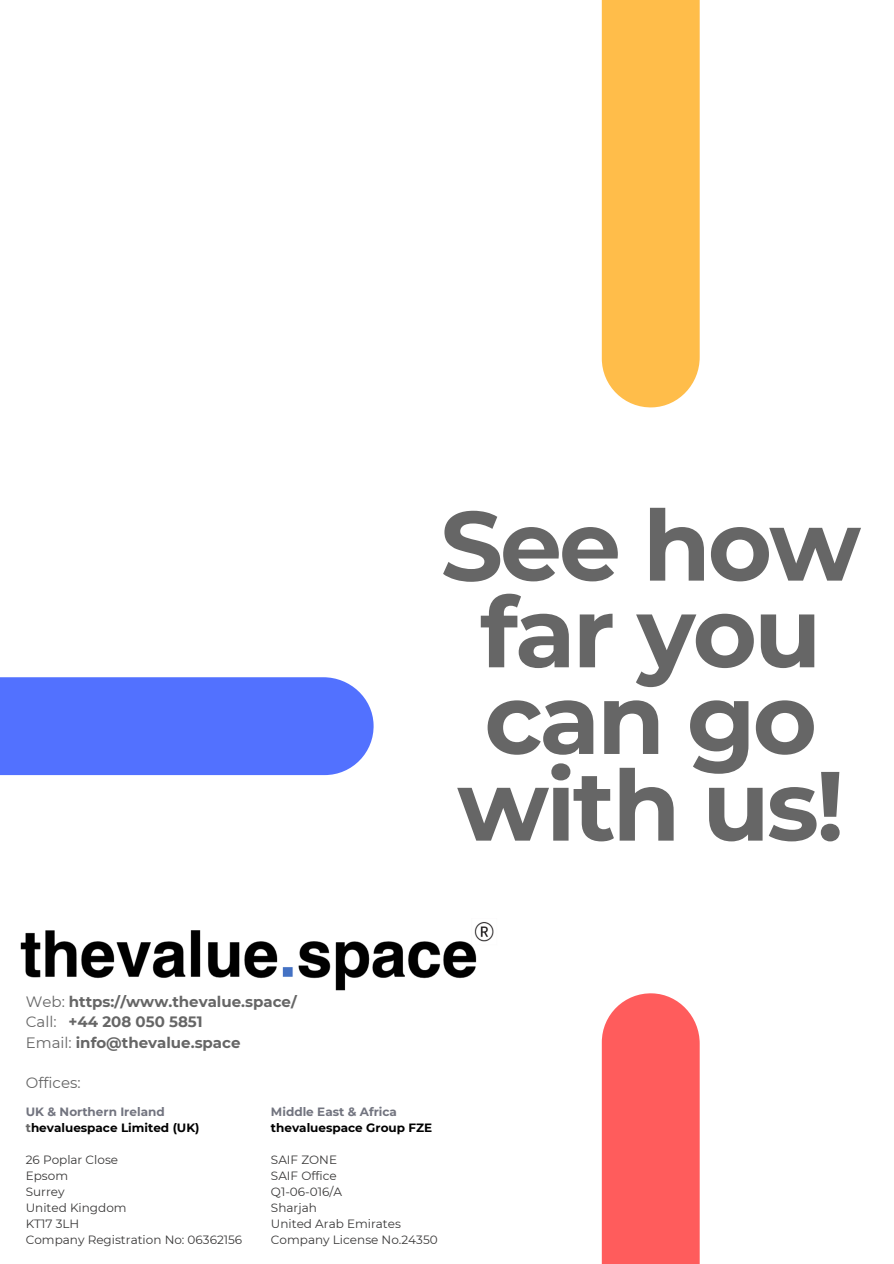
<style>
.page{position:relative;width:894px;height:1264px;background:#fff}
.page>*{position:absolute;margin:0;border:0;box-sizing:border-box;transform-origin:0 0}
.t1{font:700 98.1px/86.7px "Montserrat";letter-spacing:-.03em;color:#666}
.t2{font:700 15px/20.2px "Montserrat";color:#666}
.t3{font:15px "Montserrat";color:#666}
.t4{font:12px/16px "Montserrat";color:#393838}
.t5{font:700 12px/16px "Montserrat";color:#000}
.t6{font:700 12px "Montserrat";color:#72747f}
.s1{font-weight:400}
.s2{color:#72747f}
.s3{color:#666}
</style>
<div class="page">
<div style="left:601px;top:993px;width:98px;height:270px;background:#ff5c5c"></div>
<div style="left:0;top:677px;width:374px;height:98px;background:#5271ff"></div>
<div style="left:601px;top:0;width:98px;height:408px;background:#ffbd4a"></div>
<img style="left:20px;top:922px;width:474px;height:69px">
<h1 class="t1" style="left:440px;top:502px;width:422px">See how far you can go with us!</h1>
<p class="t2" style="left:26px;top:991px;width:272px"><span class="s1">Web:</span> https://www.thevalue.space/<br><span class="s1">Call:</span> +44 208 050 5851<br><span class="s1">Email:</span> info@thevalue.space</p>
<p class="t3" style="left:26px;top:1073px;width:56px">Offices:</p>
<p class="t5" style="left:26px;top:1103px;width:175px"><span class="s2">UK &amp; Northern Ireland </span><span class="s3">t</span>hevaluespace Limited (UK)</p>
<p class="t4" style="left:26px;top:1151px;width:218px">26 Poplar Close<br>Epsom<br>Surrey<br>United Kingdom<br>KT17 3LH<br>Company Registration No: 06362156</p>
<p class="t6" style="left:271px;top:1104px;width:127px">Middle East &amp; Africa</p>
<p class="t5" style="left:271px;top:1119px;width:163px">thevaluespace Group FZE</p>
<p class="t4" style="left:271px;top:1151px;width:168px">SAIF ZONE<br>SAIF Office<br>Q1-06-016/A<br>Sharjah<br>United Arab Emirates<br>Company License No.24350</p>
</div>
